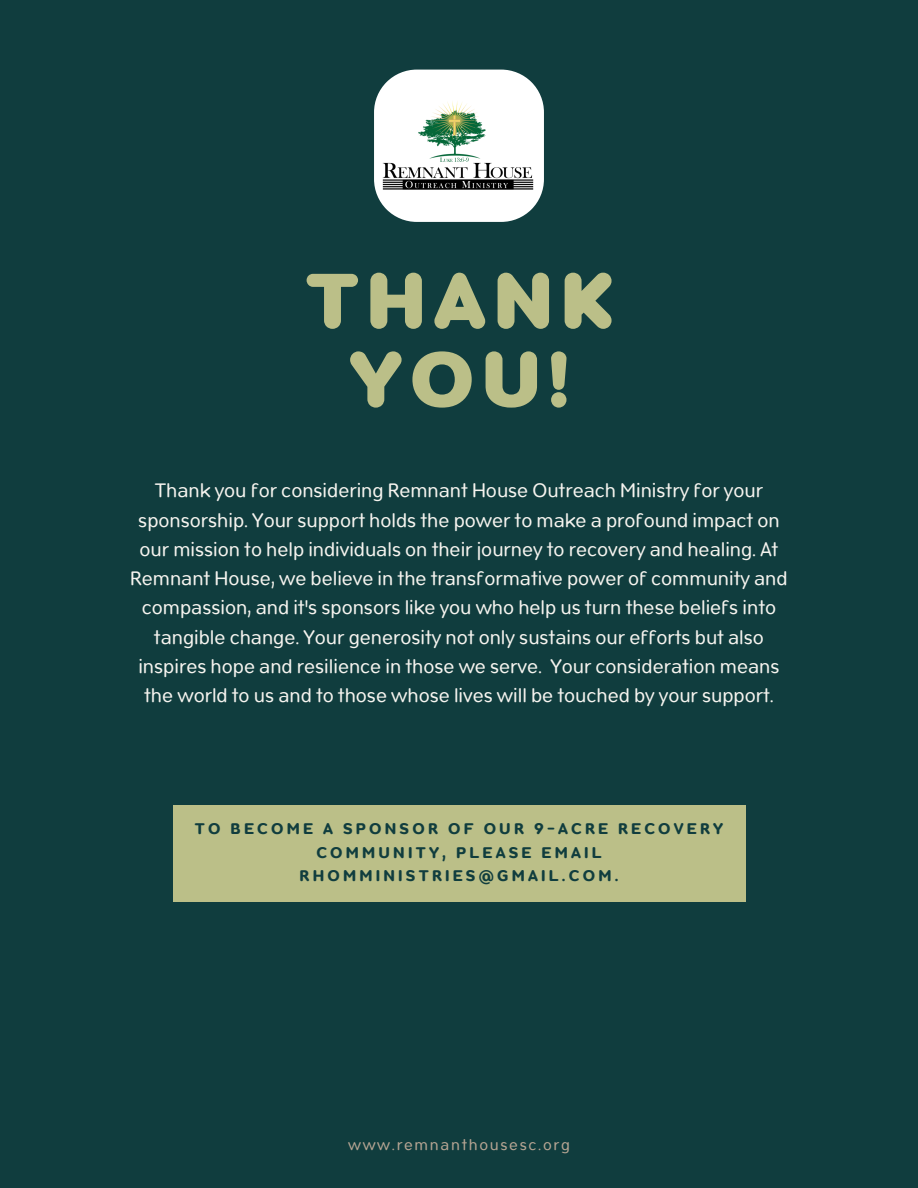
<style>
.page{position:relative;width:918px;height:1188px;background:#103d3e}
.page>*{position:absolute;margin:0;border:0;box-sizing:border-box;transform-origin:0 0}
.t1{font:900 84.6px "Opun";letter-spacing:.09em;color:#bbbf88}
.t2{font:21.3px/29.2px "Opun";color:#f6f4ef;text-align:center}
.t3{font:700 16.95px/23.2px "Opun";letter-spacing:.195em;color:#103d3e;text-align:center}
.t4{font:16.95px "Opun";letter-spacing:.1em;color:#b6a593}
</style>
<div class="page">
<div style="left:173px;top:805px;width:572px;height:97px;background:#bbbf88"></div>
<svg style="left:374px;top:70px;width:170px;height:152px"></svg>
<img style="left:381px;top:93px;width:156px;height:105px">
<p class="t1" style="left:306px;top:249px;width:308px">THANK</p>
<p class="t1" style="left:349px;top:328px;width:221px">YOU!</p>
<p class="t2" style="left:130px;top:475px;width:659px">Thank you for considering Remnant House Outreach Ministry for your sponsorship. Your support holds the power to make a profound impact on our mission to help individuals on their journey to recovery and healing. At Remnant House, we believe in the transformative power of community and compassion, and it's sponsors like you who help us turn these beliefs into tangible change. Your generosity not only sustains our efforts but also inspires hope and resilience in those we serve. Your consideration means the world to us and to those whose lives will be touched by your support.</p>
<p class="t3" style="left:195px;top:817px;width:530px">TO BECOME A SPONSOR OF OUR 9-ACRE RECOVERY<br>COMMUNITY, PLEASE EMAIL<br>RHOMMINISTRIES@GMAIL.COM.</p>
<p class="t4" style="left:348px;top:1134px;width:223px">www.remnanthousesc.org</p>
</div>
